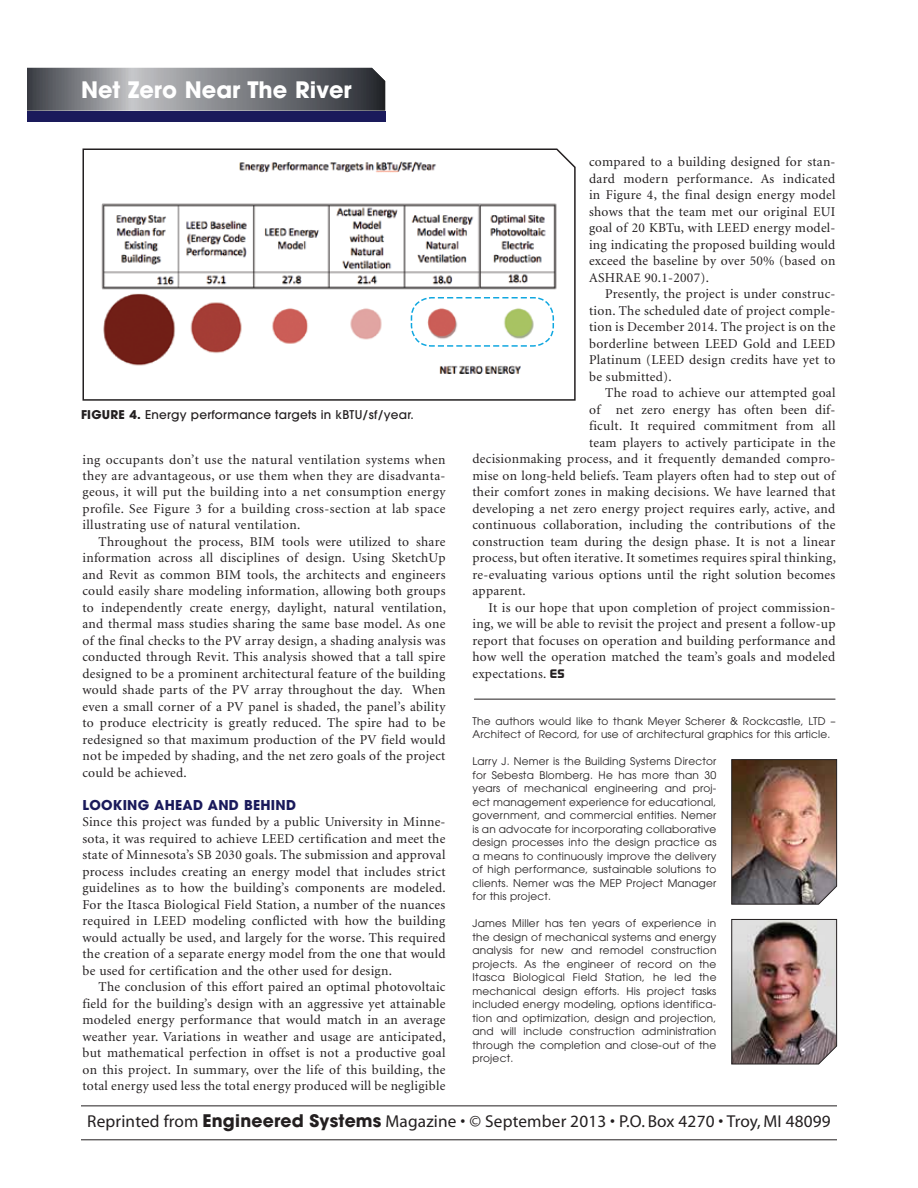
<style>
.page{position:relative;width:918px;height:1188px;background:#fff}
.page>*{position:absolute;margin:0;border:0;box-sizing:border-box;transform-origin:0 0}
.t1{font:700 22.5px "Avant Garde";color:#fff}
.t2{font:17.25px "Myriad";letter-spacing:.01em;color:#231f20}
.t3{font:13.5px/16.5px "Minion";letter-spacing:.02em;color:#231f20;text-align:justify}
.t4{font:700 13.5px "Avant Garde";letter-spacing:.02em;color:#1a1a5b}
.t5{font:500 12px "Avant Garde";letter-spacing:.02em;color:#231f20}
.t6{font:10.5px/13.5px "Avant Garde";letter-spacing:.02em;color:#231f20;text-align:justify}
.s1{font-weight:700}
.s2{font-family:"Dicot";font-weight:700;font-size:12px}
.s3{font-family:"Avant Garde";font-weight:700}
</style>
<div class="page">
<svg style="left:82px;top:148px;width:494px;height:253px"></svg>
<svg style="left:27px;top:68px;width:359px;height:43px;background:#797b7f"></svg>
<div style="left:27px;top:111px;width:359px;height:11px;background:#1a1a5b"></div>
<svg style="left:410px;top:296px;width:145px;height:51px"></svg>
<img style="left:731px;top:759px;width:106px;height:146px">
<img style="left:731px;top:919px;width:106px;height:146px">
<hr style="left:474px;top:699px;width:361px;height:1px;background:#231f20">
<hr style="left:81px;top:1106px;width:756px;height:1px;background:#231f20">
<hr style="left:81px;top:1140px;width:756px;height:1px;background:#231f20">
<h1 class="t1" style="left:81px;top:81px;width:272px">Net Zero Near The River</h1>
<p class="t5" style="left:81px;top:410px;width:334px"><span class="s1">FIGURE 4.</span> Energy performance targets in kBTU/sf/year.</p>
<p class="t3" style="left:83px;top:452px;width:365px">ing occupants don’t use the natural ventilation systems when they are advantageous, or use them when they are disadvanta&shy;geous, it will put the building into a net consumption energy profile. See Figure 3 for a building cross-section at lab space illustrating use of natural ventilation.</p>
<p class="t3" style="left:83px;top:535px;width:365px;text-indent:16px">Throughout the process, BIM tools were utilized to share information across all disciplines of design. Using SketchUp and Revit as common BIM tools, the architects and engineers could easily share modeling information, allowing both groups to independently create energy, daylight, natural ventilation, and thermal mass studies sharing the same base model. As one of the final checks to the PV array design, a shading analysis was conducted through Revit. This analysis showed that a tall spire designed to be a prominent architectural feature of the building would shade parts of the PV array throughout the day. When even a small corner of a PV panel is shaded, the panel’s ability to produce electricity is greatly reduced. The spire had to be redesigned so that maximum production of the PV field would not be impeded by shading, and the net zero goals of the project could be achieved.</p>
<p class="t4" style="left:83px;top:800px;width:215px">LOOKING AHEAD AND BEHIND</p>
<p class="t3" style="left:83px;top:815px;width:365px">Since this project was funded by a public University in Minne&shy;sota, it was required to achieve LEED certification and meet the state of Minnesota’s SB 2030 goals. The submission and approval process includes creating an energy model that includes strict guidelines as to how the building’s components are modeled.<br>For the Itasca Biological Field Station, a number of the nuances required in LEED modeling conflicted with how the building would actually be used, and largely for the worse. This required the creation of a separate energy model from the one that would be used for certification and the other used for design.</p>
<p class="t3" style="left:83px;top:980px;width:365px;text-indent:16px">The conclusion of this effort paired an optimal photovoltaic field for the building’s design with an aggressive yet attainable modeled energy performance that would match in an average weather year. Variations in weather and usage are anticipated, but mathematical perfection in offset is not a productive goal on this project. In summary, over the life of this building, the total energy used less the total energy produced will be negligible</p>
<p class="t3" style="left:589px;top:155px;width:248px">compared to a building designed for stan&shy;dard modern performance. As indicated in Figure 4, the final design energy model shows that the team met our original EUI goal of 20 KBTu, with LEED energy model&shy;ing indicating the proposed building would exceed the baseline by over 50% (based on ASHRAE 90.1-2007).</p>
<p class="t3" style="left:589px;top:287px;width:248px;text-indent:16px">Presently, the project is under construc&shy;tion. The scheduled date of project comple&shy;tion is December 2014. The project is on the borderline between LEED Gold and LEED Platinum (LEED design credits have yet to be submitted).</p>
<p class="t3" style="left:605px;top:386px;width:232px">The road to achieve our attempted goal</p>
<p class="t3" style="left:589px;top:402px;width:248px">of net zero energy has often been dif-</p>
<p class="t3" style="left:589px;top:419px;width:248px">ficult. It required commitment from all</p>
<p class="t3" style="left:589px;top:435px;width:248px">team players to actively participate in the</p>
<p class="t3" style="left:473px;top:452px;width:365px">decisionmaking process, and it frequently demanded compro-</p>
<p class="t3" style="left:473px;top:468px;width:364px">mise on long-held beliefs. Team players often had to step out of</p>
<p class="t3" style="left:473px;top:485px;width:365px">their comfort zones in making decisions. We have learned that</p>
<p class="t3" style="left:473px;top:501px;width:364px">developing a net zero energy project requires early, active, and</p>
<p class="t3" style="left:473px;top:518px;width:365px">continuous collaboration, including the contributions of the</p>
<p class="t3" style="left:473px;top:534px;width:364px">construction team during the design phase. It is not a linear</p>
<p class="t3" style="left:473px;top:551px;width:365px">process, but often iterative. It sometimes requires spiral thinking,</p>
<p class="t3" style="left:473px;top:567px;width:364px">re-evaluating various options until the right solution becomes</p>
<p class="t3" style="left:473px;top:584px;width:55px">apparent.</p>
<p class="t3" style="left:489px;top:600px;width:348px">It is our hope that upon completion of project commission-</p>
<p class="t3" style="left:473px;top:617px;width:365px">ing, we will be able to revisit the project and present a follow-up</p>
<p class="t3" style="left:473px;top:633px;width:364px">report that focuses on operation and building performance and</p>
<p class="t3" style="left:473px;top:650px;width:364px">how well the operation matched the team’s goals and modeled</p>
<p class="t3" style="left:473px;top:666px;width:94px">expectations. <span class="s2">ES</span></p>
<p class="t6" style="left:473px;top:715px;width:365px">The authors would like to thank Meyer Scherer &amp; Rockcastle, LTD –<br>Architect of Record, for use of architectural graphics for this article.</p>
<p class="t6" style="left:473px;top:755px;width:245px">Larry J. Nemer is the Building Systems Director for Sebesta Blomberg. He has more than 30 years of mechanical engineering and proj&shy;ect management experience for educational, government, and commercial entities. Nemer is an advocate for incorporating collaborative design processes into the design practice as a means to continuously improve the delivery of high performance, sustainable solutions to clients. Nemer was the MEP Project Manager for this project.</p>
<p class="t6" style="left:473px;top:917px;width:245px">James Miller has ten years of experience in the design of mechanical systems and energy analysis for new and remodel construction projects. As the engineer of record on the Itasca Biological Field Station, he led the mechanical design efforts. His project tasks included energy modeling, options identifica&shy;tion and optimization, design and projection, and will include construction administration through the completion and close-out of the project.</p>
<p class="t2" style="left:87px;top:1115px;width:745px">Reprinted from <span class="s3">Engineered Systems</span> Magazine • © September 2013 • P.O. Box 4270 • Troy, MI 48099</p>
</div>
